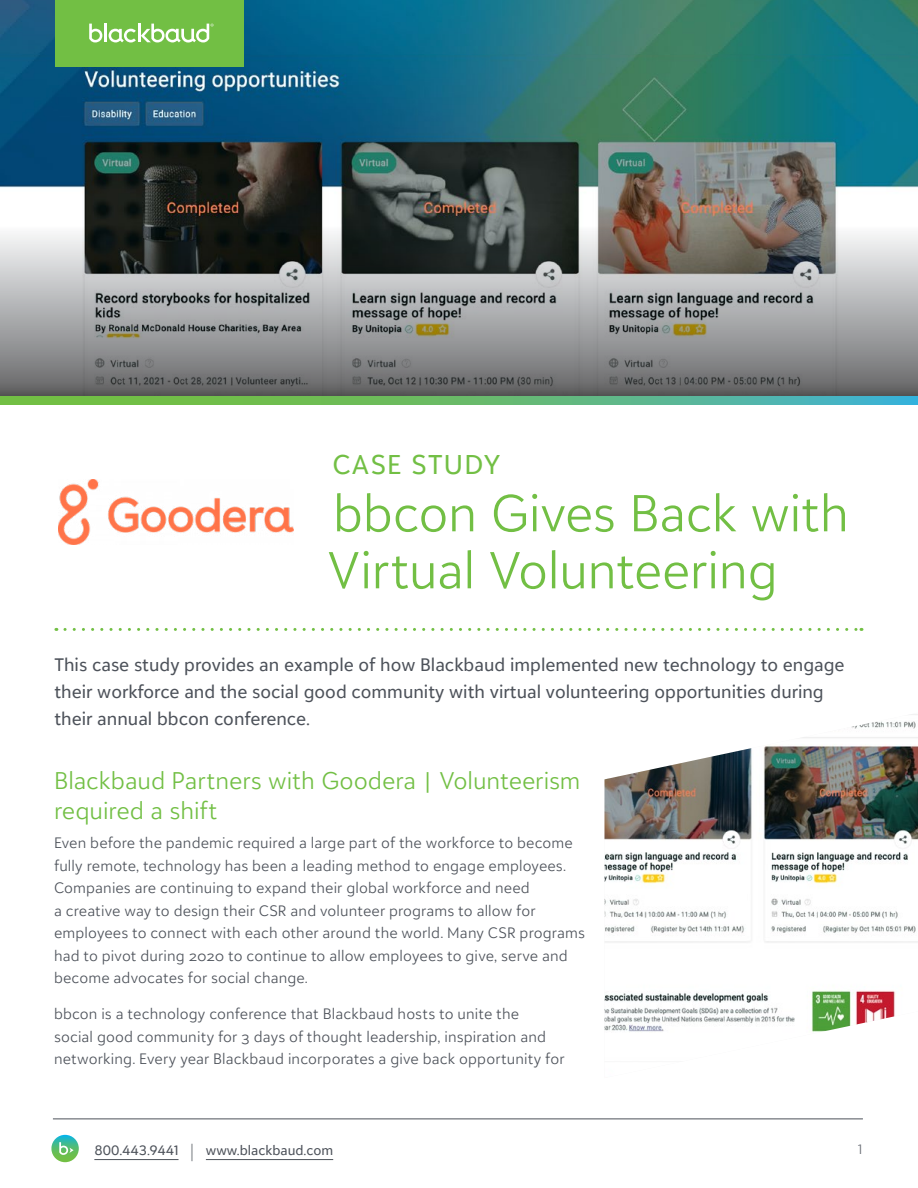
<style>
.page{position:relative;width:918px;height:1188px;background:#fff}
.page>*{position:absolute;margin:0;border:0;box-sizing:border-box;transform-origin:0 0}
.t1{font:300 51px/57px "Blackbaud Sans";letter-spacing:-.01em;color:#72bf44}
.t2{font:27px "Blackbaud Sans";letter-spacing:.05em;color:#72bf44}
.t3{font:300 24px/30px "Blackbaud Sans";color:#72bf44}
.t4{font:18px/27px "Blackbaud Sans";color:#4d525a}
.t5{font:300 15px/22.5px "Blackbaud Sans";letter-spacing:.01em;color:#4d525a}
.t6{font:13.5px "Blackbaud Sans";color:#4d525a}
.t7{font:300 13.5px "Blackbaud Sans";color:#686c74}
.s1{font-weight:300;font-size:20.25px;color:#71757b}
</style>
<div class="page">
<hr style="left:53px;top:1119px;width:810px;height:1px;background:#4d525a">
<svg style="left:51px;top:1135px;width:28px;height:27px"></svg>
<svg style="left:59px;top:1142px;width:15px;height:13px"></svg>
<hr style="left:94px;top:1159px;width:85px;height:1px;background:#4d525a">
<hr style="left:206px;top:1159px;width:127px;height:1px;background:#4d525a">
<img style="left:0;top:53px;width:918px;height:173px">
<svg style="left:0;top:226px;width:918px;height:170px;background:#838484"></svg>
<img style="left:59px;top:480px;width:235px;height:64px">
<svg style="left:0;top:396px;width:918px;height:9px;background:#62b975"></svg>
<svg style="left:65px;top:628px;width:797px;height:3px"></svg>
<img style="left:0;top:0;width:918px;height:53px">
<img style="left:604px;top:714px;width:314px;height:318px">
<div style="left:55px;top:0;width:189px;height:67px;background:#72bf44"></div>
<svg style="left:89px;top:24px;width:13px;height:18px"></svg>
<hr style="left:104px;top:24px;width:3px;height:18px;background:#fff">
<svg style="left:109px;top:24px;width:105px;height:19px"></svg>
<h2 class="t2" style="left:333px;top:448px;width:169px">CASE STUDY</h2>
<h1 class="t1" style="left:327px;top:484px;width:523px">bbcon Gives Back with<br>Virtual Volunteering</h1>
<p class="t4" style="left:54px;top:651px;width:792px">This case study provides an example of how Blackbaud implemented new technology to engage their workforce and the social good community with virtual volunteering opportunities during their annual bbcon conference.</p>
<h3 class="t3" style="left:54px;top:765px;width:528px">Blackbaud Partners with Goodera | Volunteerism required a shift</h3>
<p class="t5" style="left:54px;top:832px;width:532px">Even before the pandemic required a large part of the workforce to become fully remote, technology has been a leading method to engage employees.<br>Companies are continuing to expand their global workforce and need<br>a creative way to design their CSR and volunteer programs to allow for employees to connect with each other around the world. Many CSR programs had to pivot during 2020 to continue to allow employees to give, serve and become advocates for social change.</p>
<p class="t5" style="left:54px;top:1003px;width:512px">bbcon is a technology conference that Blackbaud hosts to unite the<br>social good community for 3 days of thought leadership, inspiration and networking. Every year Blackbaud incorporates a give back opportunity for</p>
<p class="t6" style="left:189px;top:1142px;width:145px"><span class="s1">|</span> www.blackbaud.com</p>
<p class="t6" style="left:94px;top:1142px;width:86px">800.443.9441</p>
<p class="t7" style="left:858px;top:1141px;width:6px">1</p>
</div>
